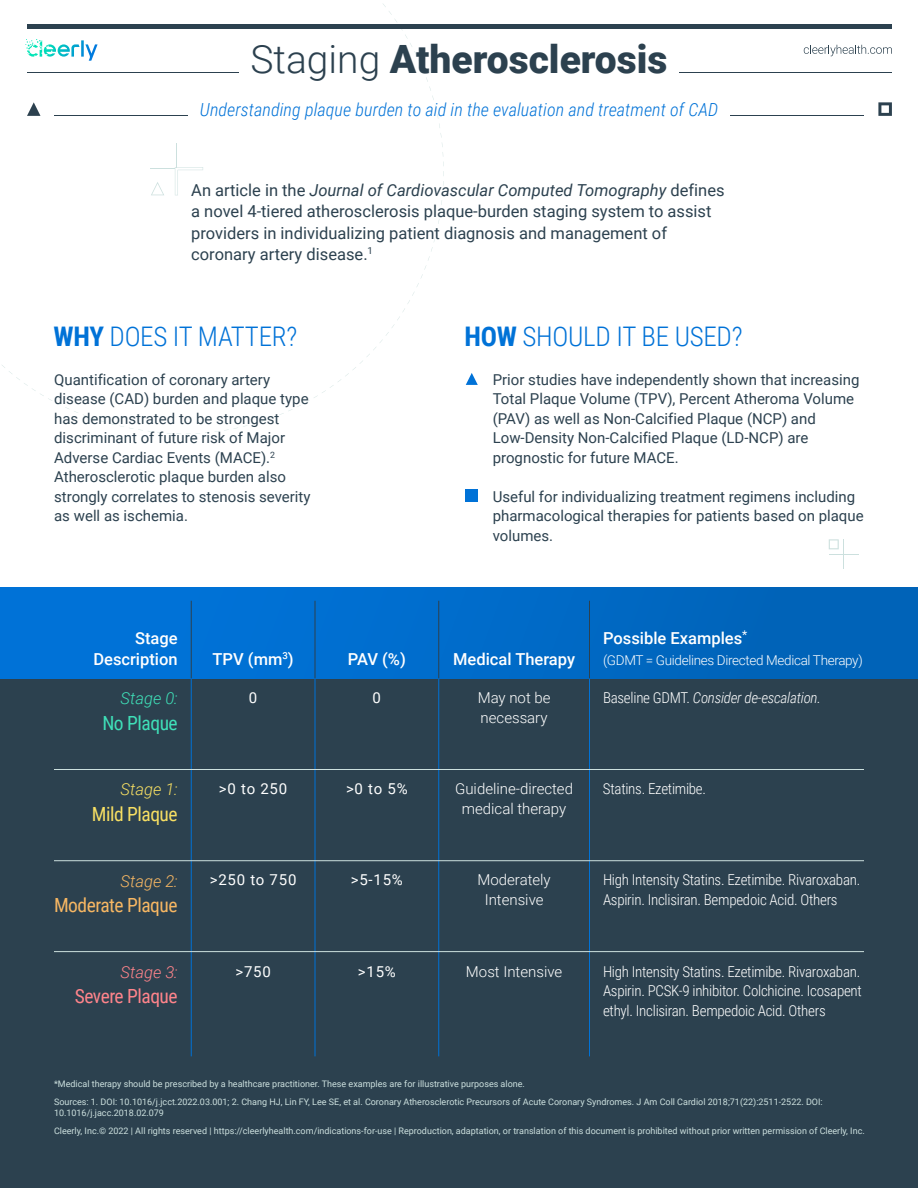
<style>
.page{position:relative;width:918px;height:1188px;background:#fff}
.page>*{position:absolute;margin:0;border:0;box-sizing:border-box;transform-origin:0 0}
.t1{font:900 39px "Roboto";color:#2c414f}
.t2{font:300 27px "Roboto Condensed";letter-spacing:-.01em;color:#0072d7}
.t3{font:19.5px "Roboto Condensed";letter-spacing:-.025em;color:#f7b763}
.t4{font:19.5px "Roboto Condensed";letter-spacing:-.025em;color:#ff848b}
.t5{font:19.5px "Roboto Condensed";letter-spacing:-.025em;color:#f7df63}
.t6{font:19.5px "Roboto Condensed";letter-spacing:-.025em;color:#3fe0b8}
.t7{font:italic 300 18px "Roboto Condensed";letter-spacing:.005em;color:#0072d7}
.t8{font:16.5px/21.5px "Roboto";color:#2c414f}
.t9{font:500 16.5px/21.5px "Roboto";color:#fff;text-align:right}
.t10{font:italic 300 16.5px "Roboto";color:#3fe0b8}
.t11{font:italic 300 16.5px "Roboto";color:#f7df63}
.t12{font:italic 300 16.5px "Roboto";color:#f7b763}
.t13{font:italic 300 16.5px "Roboto";color:#ff848b}
.t14{font:15px/19.5px "Roboto";color:#2c414f}
.t15{font:300 15px/19.5px "Roboto Condensed";letter-spacing:-.02em;color:#fff}
.t16{font:300 15px/19.5px "Roboto";color:#fff;text-align:center}
.t17{font:15px "Roboto";letter-spacing:.05em;color:#fff}
.t18{font:italic 300 15px "Roboto Condensed";letter-spacing:-.02em;color:#fff}
.t19{font:300 13.5px "Roboto";letter-spacing:-.025em;color:#fff}
.t20{font:9px/17.7px "Roboto";color:#cce0de}
.s1{font-weight:300}
.s2{font-style:italic}
.s3{font-weight:700}
.s4{font-style:normal}
</style>
<div class="page">
<svg style="left:2px;top:4px;width:442px;height:430px"></svg>
<svg style="left:829px;top:539px;width:10px;height:10px"></svg>
<hr style="left:843px;top:539px;width:1px;height:30px;background:#cce0de">
<hr style="left:829px;top:554px;width:30px;height:1px;background:#cce0de">
<svg style="left:151px;top:143px;width:52px;height:52px"></svg>
<div style="left:0;top:587px;width:918px;height:601px;background:#2c414f"></div>
<div style="left:0;top:587px;width:918px;height:91px;background:linear-gradient(to right,#0075dd,#0062b5)"></div>
<hr style="left:191px;top:678px;width:1px;height:378px;background:#0072d7">
<hr style="left:315px;top:678px;width:1px;height:378px;background:#0072d7">
<hr style="left:438px;top:678px;width:1px;height:378px;background:#0072d7">
<hr style="left:589px;top:678px;width:1px;height:378px;background:#0072d7">
<hr style="left:54px;top:769px;width:810px;height:1px;background:#cce0de">
<hr style="left:54px;top:860px;width:810px;height:1px;background:#cce0de">
<hr style="left:54px;top:951px;width:810px;height:1px;background:#cce0de">
<hr style="left:191px;top:601px;width:1px;height:77px;background:#2c414f">
<hr style="left:315px;top:601px;width:1px;height:77px;background:#2c414f">
<hr style="left:438px;top:601px;width:1px;height:77px;background:#2c414f">
<hr style="left:589px;top:601px;width:1px;height:77px;background:#2c414f">
<svg style="left:466px;top:373px;width:12px;height:12px"></svg>
<div style="left:466px;top:490px;width:12px;height:12px;background:#0072d7"></div>
<hr style="left:27px;top:72px;width:212px;height:1px;background:#2c414f">
<hr style="left:680px;top:72px;width:212px;height:1px;background:#2c414f">
<svg style="left:878px;top:102px;width:14px;height:14px"></svg>
<hr style="left:54px;top:115px;width:133px;height:1px;background:#2c414f">
<hr style="left:731px;top:115px;width:133px;height:1px;background:#2c414f">
<svg style="left:27px;top:102px;width:14px;height:14px"></svg>
<svg style="left:804px;top:45px;width:88px;height:11px"></svg>
<svg style="left:25px;top:39px;width:73px;height:22px"></svg>
<hr style="left:27px;top:25px;width:864px;height:4px;background:#2c414f">
<h1 class="t1" style="left:250px;top:31px;width:419px"><span class="s1">Staging</span> Atherosclerosis</h1>
<p class="t7" style="left:200px;top:97px;width:520px">Understanding plaque burden to aid in the evaluation and treatment of CAD</p>
<p class="t8" style="left:191px;top:178px;width:535px">An article in the <span class="s2">Journal of Cardiovascular Computed Tomography</span> defines a novel 4-tiered atherosclerosis plaque-burden staging system to assist providers in individualizing patient diagnosis and management of coronary artery disease.<sup>1</sup></p>
<h2 class="t2" style="left:53px;top:318px;width:245px"><span class="s3">WHY</span> DOES IT MATTER?</h2>
<h2 class="t2" style="left:464px;top:318px;width:280px"><span class="s3">HOW</span> SHOULD IT BE USED?</h2>
<p class="t14" style="left:54px;top:369px;width:258px">Quantification of coronary artery disease (CAD) burden and plaque type has demonstrated to be strongest discriminant of future risk of Major Adverse Cardiac Events (MACE).<sup>2<br></sup>Atherosclerotic plaque burden also strongly correlates to stenosis severity as well as ischemia.</p>
<p class="t14" style="left:493px;top:369px;width:368px">Prior studies have independently shown that increasing Total Plaque Volume (TPV), Percent Atheroma Volume (PAV) as well as Non-Calcified Plaque (NCP) and Low-Density Non-Calcified Plaque (LD-NCP) are prognostic for future MACE.</p>
<p class="t14" style="left:493px;top:486px;width:372px">Useful for individualizing treatment regimens including pharmacological therapies for patients based on plaque volumes.</p>
<p class="t9" style="left:93px;top:626px;width:86px">Stage<br>Description</p>
<p class="t10" style="left:121px;top:687px;width:59px">Stage 0:</p>
<h3 class="t6" style="left:102px;top:709px;width:77px">No Plaque</h3>
<p class="t11" style="left:121px;top:778px;width:59px">Stage 1:</p>
<h3 class="t5" style="left:92px;top:800px;width:87px">Mild Plaque</h3>
<p class="t12" style="left:121px;top:869px;width:59px">Stage 2:</p>
<h3 class="t3" style="left:54px;top:891px;width:125px">Moderate Plaque</h3>
<p class="t13" style="left:121px;top:960px;width:59px">Stage 3:</p>
<h3 class="t4" style="left:75px;top:982px;width:104px">Severe Plaque</h3>
<p class="t9" style="left:213px;top:648px;width:83px">TPV (mm<sup>3</sup>)</p>
<p class="t9" style="left:348px;top:648px;width:59px">PAV (%)</p>
<p class="t9" style="left:453px;top:648px;width:123px">Medical Therapy</p>
<p class="t9" style="left:603px;top:626px;width:146px">Possible Examples<sup>*</sup></p>
<p class="t19" style="left:603px;top:651px;width:261px">(GDMT = Guidelines Directed Medical Therapy)</p>
<p class="t17" style="left:249px;top:687px;width:10px">0</p>
<p class="t17" style="left:373px;top:687px;width:10px">0</p>
<p class="t16" style="left:478px;top:687px;width:74px;text-align:left">May not be necessary</p>
<p class="t18" style="left:603px;top:687px;width:219px"><span class="s4">Baseline GDMT.</span> Consider de-escalation.</p>
<p class="t17" style="left:219px;top:778px;width:70px">&gt;0 to 250</p>
<p class="t17" style="left:346px;top:778px;width:63px">&gt;0 to 5%</p>
<p class="t16" style="left:455px;top:779px;width:119px">Guideline-directed medical therapy</p>
<p class="t15" style="left:603px;top:779px;width:105px">Statins. Ezetimibe.</p>
<p class="t17" style="left:210px;top:870px;width:88px">&gt;250 to 750</p>
<p class="t17" style="left:351px;top:870px;width:53px">&gt;5-15%</p>
<p class="t16" style="left:477px;top:870px;width:75px">Moderately<br>Intensive</p>
<p class="t15" style="left:603px;top:870px;width:259px">High Intensity Statins. Ezetimibe. Rivaroxaban.<br>Aspirin. Inclisiran. Bempedoic Acid. Others</p>
<p class="t17" style="left:235px;top:961px;width:37px">&gt;750</p>
<p class="t17" style="left:358px;top:961px;width:39px">&gt;15%</p>
<p class="t16" style="left:466px;top:961px;width:98px">Most Intensive</p>
<p class="t15" style="left:603px;top:961px;width:260px;text-align:justify">High Intensity Statins. Ezetimibe. Rivaroxaban.<br>Aspirin. PCSK-9 inhibitor. Colchicine. Icosapent ethyl. Inclisiran. Bempedoic Acid. Others</p>
<p class="t20" style="left:54px;top:1074px;width:770px">*Medical therapy should be prescribed by a healthcare practitioner. These examples are for illustrative purposes alone.<br>Sources: 1. DOI: 10.1016/j.jcct.2022.03.001; 2. Chang HJ, Lin FY, Lee SE, et al. Coronary Atherosclerotic Precursors of Acute Coronary Syndromes. J Am Coll Cardiol 2018;71(22):2511-2522. DOI:</p>
<p class="t20" style="left:54px;top:1104px;width:812px">10.1016/j.jacc.2018.02.079<br>Cleerly, Inc.© 2022 | All rights reserved | https://cleerlyhealth.com/indications-for-use | Reproduction, adaptation, or translation of this document is prohibited without prior written permission of Cleerly, Inc.</p>
</div>
